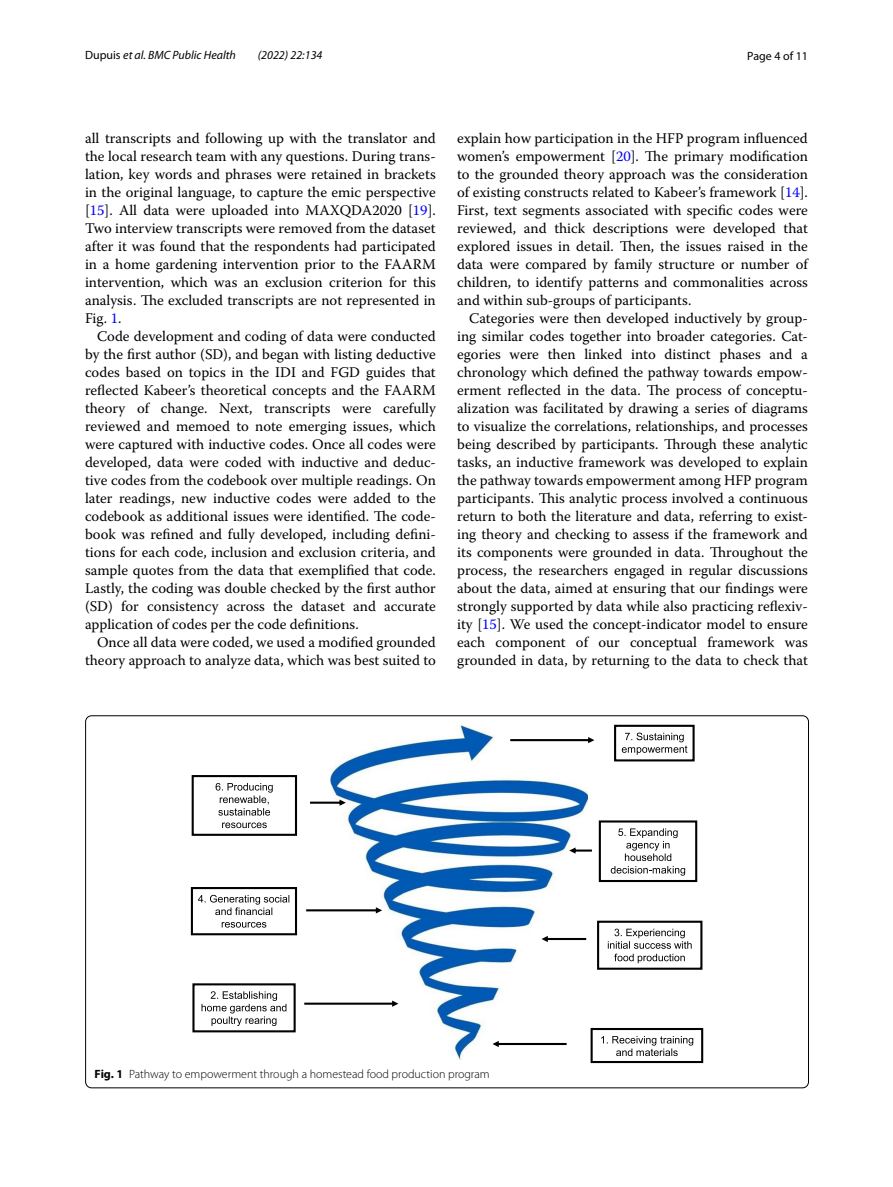
<style>
.page{position:relative;width:893px;height:1187px;background:#fff}
.page>*{position:absolute;margin:0;border:0;box-sizing:border-box;transform-origin:0 0}
.t1{font:14.7px/18px "Warnock Pro";color:#000;text-align:justify}
.t2{font:300 12px "Myriad Pro";color:#000}
.t3{font:italic 12px "Myriad Pro";color:#000}
.t4{font:12px "Myriad Pro";color:#000}
.s1{font-style:normal}
.s2{color:#00f}
.s3{font-weight:700}
</style>
<div class="page">
<img style="left:331px;top:726px;width:257px;height:333px">
<div style="left:192px;top:983px;width:104px;height:49px;border:2px solid #000"></div>
<svg style="left:202px;top:991px;width:84px;height:34px"></svg>
<div style="left:591px;top:1027px;width:112px;height:35px;border:2px solid #000"></div>
<svg style="left:601px;top:1036px;width:92px;height:19px"></svg>
<div style="left:614px;top:724px;width:81px;height:37px;border:2px solid #000"></div>
<svg style="left:622px;top:732px;width:65px;height:22px"></svg>
<div style="left:192px;top:775px;width:105px;height:60px;border:2px solid #000"></div>
<svg style="left:216px;top:783px;width:57px;height:32px"></svg>
<svg style="left:222px;top:822px;width:45px;height:6px"></svg>
<div style="left:599px;top:820px;width:98px;height:62px;border:2px solid #000"></div>
<svg style="left:611px;top:828px;width:74px;height:47px"></svg>
<div style="left:191px;top:886px;width:106px;height:49px;border:2px solid #000"></div>
<svg style="left:198px;top:894px;width:91px;height:21px"></svg>
<svg style="left:222px;top:922px;width:44px;height:5px"></svg>
<div style="left:597px;top:920px;width:105px;height:49px;border:2px solid #000"></div>
<svg style="left:608px;top:928px;width:84px;height:35px"></svg>
<svg style="left:492px;top:1040px;width:75px;height:7px"></svg>
<svg style="left:304px;top:1000px;width:94px;height:6px"></svg>
<svg style="left:306px;top:907px;width:76px;height:6px"></svg>
<svg style="left:569px;top:847px;width:23px;height:6px"></svg>
<svg style="left:542px;top:935px;width:44px;height:7px"></svg>
<svg style="left:310px;top:799px;width:36px;height:6px"></svg>
<svg style="left:510px;top:737px;width:84px;height:6px"></svg>
<p class="t3" style="left:85px;top:48px;width:152px"><span class="s1">Dupuis</span> et al. BMC Public Health</p>
<p class="t3" style="left:258px;top:48px;width:66px">(2022) 22:134</p>
<p class="t4" style="left:747px;top:48px;width:62px">Page 4 of 11</p>
<p class="t1" style="left:85px;top:128px;width:352px">all transcripts and following up with the translator and the local research team with any questions. During trans&shy;lation, key words and phrases were retained in brackets in the original language, to capture the emic perspective [<span class="s2">15</span>]. All data were uploaded into MAXQDA2020 [<span class="s2">19</span>].<br>Two interview transcripts were removed from the dataset after it was found that the respondents had participated in a home gardening intervention prior to the FAARM intervention, which was an exclusion criterion for this analysis. The excluded transcripts are not represented in Fig. <span class="s2">1</span>.</p>
<p class="t1" style="left:85px;top:326px;width:352px;text-indent:12px">Code development and coding of data were conducted by the first author (SD), and began with listing deductive codes based on topics in the IDI and FGD guides that reflected Kabeer’s theoretical concepts and the FAARM theory of change. Next, transcripts were carefully reviewed and memoed to note emerging issues, which were captured with inductive codes. Once all codes were developed, data were coded with inductive and deduc&shy;tive codes from the codebook over multiple readings. On later readings, new inductive codes were added to the codebook as additional issues were identified. The code&shy;book was refined and fully developed, including defini&shy;tions for each code, inclusion and exclusion criteria, and sample quotes from the data that exemplified that code.<br>Lastly, the coding was double checked by the first author (SD) for consistency across the dataset and accurate application of codes per the code definitions.</p>
<p class="t1" style="left:85px;top:632px;width:352px;text-align:right">Once all data were coded, we used a modified grounded theory approach to analyze data, which was best suited to</p>
<p class="t1" style="left:457px;top:128px;width:352px">explain how participation in the HFP program influenced women’s empowerment [<span class="s2">20</span>]. The primary modification to the grounded theory approach was the consideration of existing constructs related to Kabeer’s framework [<span class="s2">14</span>].<br>First, text segments associated with specific codes were reviewed, and thick descriptions were developed that explored issues in detail. Then, the issues raised in the data were compared by family structure or number of children, to identify patterns and commonalities across and within sub-groups of participants.</p>
<p class="t1" style="left:457px;top:308px;width:352px;text-indent:12px">Categories were then developed inductively by group&shy;ing similar codes together into broader categories. Cat&shy;egories were then linked into distinct phases and a chronology which defined the pathway towards empow&shy;erment reflected in the data. The process of conceptu&shy;alization was facilitated by drawing a series of diagrams to visualize the correlations, relationships, and processes being described by participants. Through these analytic tasks, an inductive framework was developed to explain the pathway towards empowerment among HFP program participants. This analytic process involved a continuous return to both the literature and data, referring to exist&shy;ing theory and checking to assess if the framework and its components were grounded in data. Throughout the process, the researchers engaged in regular discussions about the data, aimed at ensuring that our findings were strongly supported by data while also practicing reflexiv&shy;ity [<span class="s2">15</span>]. We used the concept-indicator model to ensure each component of our conceptual framework was grounded in data, by returning to the data to check that</p>
<p class="t2" style="left:95px;top:1067px;width:397px"><span class="s3">Fig. 1</span> Pathway to empowerment through a homestead food production program</p>
</div>
